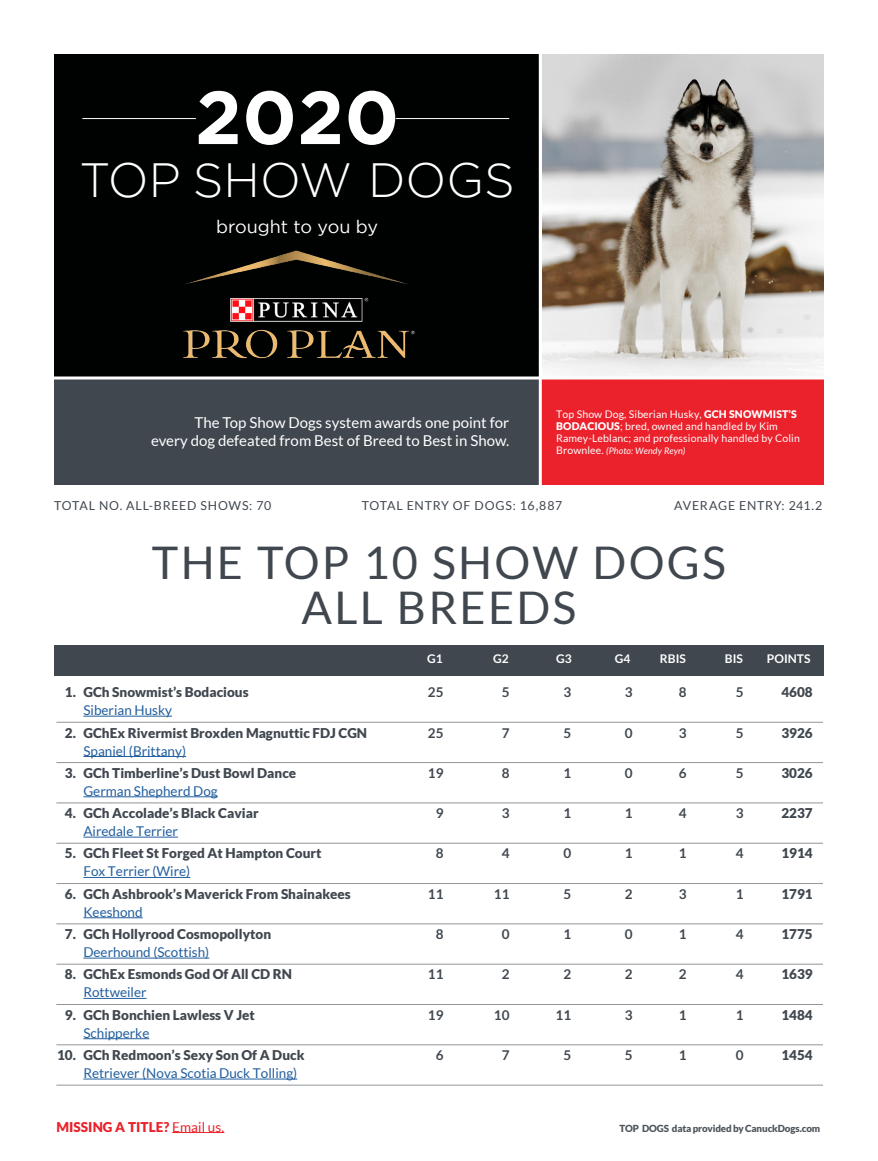
<style>
.page{position:relative;width:878px;height:1161px;background:#fff}
.page>*{position:absolute;margin:0;border:0;box-sizing:border-box;transform-origin:0 0}
.t1{font:700 75px "Gotham";color:#fff}
.t2{font:300 48px "Gotham";color:#fff}
.t3{font:45px/45px "Lato";letter-spacing:.05em;color:#40474f;text-align:center}
.t4{font:18px "Gotham";color:#fff}
.t5{font:15px/18px "Lato";color:#fff;text-align:right}
.t6{font:900 13.5px "Lato";color:#40474f}
.t7{font:13.5px "Lato";color:#215e9e}
.t8{font:700 13.5px "Lato";color:#40474f}
.t9{font:900 13.5px "Lato";color:#eb212b}
.t10{font:13.5px "Lato";letter-spacing:.005em;color:#eb212b}
.t11{font:12.3px "Lato";letter-spacing:.04em;color:#40474f}
.t12{font:700 12px "Lato";color:#fff}
.t13{font:10.5px/12px "Lato";letter-spacing:.01em;color:#fff}
.t14{font:900 9.75px "Lato";letter-spacing:-.015em;color:#4e555c}
.t15{font:italic 9px "Lato";letter-spacing:.01em;color:#fff}
.s1{font-weight:900}
.s2{font-style:normal;font-size:10.5px}
</style>
<div class="page">
<div style="left:54px;top:54px;width:486px;height:324px;background:#000101"></div>
<div style="left:54px;top:378px;width:486px;height:106px;background:#40474f"></div>
<div style="left:540px;top:378px;width:284px;height:106px;background:#eb212b"></div>
<div style="left:54px;top:645px;width:770px;height:31px;background:#40474f"></div>
<hr style="left:82px;top:118px;width:114px;height:1px;background:#fff">
<hr style="left:396px;top:118px;width:113px;height:1px;background:#fff">
<hr style="left:56px;top:722px;width:767px;height:1px;background:#939598">
<hr style="left:83px;top:716px;width:89px;height:1px;background:#215e9e">
<hr style="left:56px;top:762px;width:767px;height:1px;background:#939598">
<hr style="left:83px;top:756px;width:103px;height:1px;background:#215e9e">
<hr style="left:56px;top:803px;width:767px;height:1px;background:#939598">
<hr style="left:83px;top:796px;width:135px;height:1px;background:#215e9e">
<hr style="left:56px;top:843px;width:767px;height:1px;background:#939598">
<hr style="left:83px;top:837px;width:95px;height:1px;background:#215e9e">
<hr style="left:56px;top:883px;width:767px;height:1px;background:#939598">
<hr style="left:83px;top:877px;width:107px;height:1px;background:#215e9e">
<hr style="left:56px;top:924px;width:767px;height:1px;background:#939598">
<hr style="left:83px;top:917px;width:60px;height:1px;background:#215e9e">
<hr style="left:56px;top:964px;width:767px;height:1px;background:#939598">
<hr style="left:83px;top:958px;width:126px;height:1px;background:#215e9e">
<hr style="left:56px;top:1004px;width:767px;height:1px;background:#939598">
<hr style="left:83px;top:998px;width:63px;height:1px;background:#215e9e">
<hr style="left:56px;top:1045px;width:767px;height:1px;background:#939598">
<hr style="left:83px;top:1038px;width:66px;height:1px;background:#215e9e">
<hr style="left:56px;top:1085px;width:767px;height:1px;background:#939598">
<hr style="left:83px;top:1079px;width:214px;height:1px;background:#215e9e">
<img style="left:183px;top:250px;width:232px;height:109px">
<hr style="left:172px;top:1132px;width:52px;height:1px;background:#eb212b">
<img style="left:542px;top:54px;width:281px;height:322px">
<svg style="left:538px;top:54px;width:4px;height:431px;fill:#fff"></svg>
<svg style="left:54px;top:376px;width:770px;height:4px;fill:#fff"></svg>
<h1 class="t1" style="left:195px;top:74px;width:206px">2020</h1>
<h2 class="t2" style="left:79px;top:153px;width:431px">TOP SHOW DOGS</h2>
<h3 class="t4" style="left:216px;top:217px;width:163px">brought to you by</h3>
<p class="t5" style="left:151px;top:414px;width:359px">The Top Show Dogs system awards one point for<br>every dog defeated from Best of Breed to Best in Show.</p>
<p class="t13" style="left:556px;top:408px;width:245px">Top Show Dog, Siberian Husky, <span class="s1">GCh SNOWMIST’S<br>BODACIOUS</span>; bred, owned and handled by Kim<br>Ramey-Leblanc; and professionally handled by Colin</p>
<p class="t15" style="left:556px;top:446px;width:131px"><span class="s2">Brownlee.</span> (Photo: Wendy Reyn)</p>
<p class="t11" style="left:54px;top:498px;width:17px">Total</p>
<p class="t11" style="left:99px;top:498px;width:65px">no. All-breed</p>
<p class="t11" style="left:200px;top:498px;width:11px">shows</p>
<p class="t11" style="left:249px;top:498px;width:24px">: 70</p>
<p class="t11" style="left:361px;top:498px;width:17px">Total</p>
<p class="t11" style="left:406px;top:498px;width:10px">entr</p>
<p class="t11" style="left:441px;top:498px;width:44px">y of dogs</p>
<p class="t11" style="left:512px;top:498px;width:51px">: 16,887</p>
<p class="t11" style="left:674px;top:498px;width:28px">Average</p>
<p class="t11" style="left:739px;top:498px;width:18px">Entr</p>
<p class="t11" style="left:773px;top:498px;width:50px">y: 241.2</p>
<h3 class="t3" style="left:152px;top:540px;width:575px">THE TOP 10 SHOW DOGS<br>ALL BREEDS</h3>
<p class="t12" style="left:427px;top:652px;width:17px">G1</p>
<p class="t12" style="left:493px;top:652px;width:17px">G2</p>
<p class="t12" style="left:556px;top:652px;width:17px">G3</p>
<p class="t12" style="left:614px;top:652px;width:17px">G4</p>
<p class="t12" style="left:660px;top:652px;width:27px">RBIS</p>
<p class="t12" style="left:724px;top:652px;width:20px">BIS</p>
<p class="t12" style="left:766px;top:652px;width:45px">POINTS</p>
<p class="t6" style="left:65px;top:684px;width:185px">1. GCh Snowmist’s Bodacious</p>
<p class="t8" style="left:428px;top:685px;width:17px">25</p>
<p class="t8" style="left:502px;top:685px;width:9px">5</p>
<p class="t8" style="left:563px;top:685px;width:9px">3</p>
<p class="t8" style="left:625px;top:685px;width:9px">3</p>
<p class="t8" style="left:679px;top:685px;width:9px">8</p>
<p class="t8" style="left:736px;top:685px;width:9px">5</p>
<p class="t6" style="left:781px;top:684px;width:33px">4608</p>
<p class="t7" style="left:83px;top:703px;width:90px">Siberian Husky</p>
<p class="t6" style="left:65px;top:725px;width:304px">2. GChEx Rivermist Broxden Magnuttic FDJ CGN</p>
<p class="t8" style="left:428px;top:725px;width:17px">25</p>
<p class="t8" style="left:502px;top:725px;width:9px">7</p>
<p class="t8" style="left:563px;top:725px;width:9px">5</p>
<p class="t8" style="left:625px;top:725px;width:9px">0</p>
<p class="t8" style="left:679px;top:725px;width:9px">3</p>
<p class="t8" style="left:736px;top:725px;width:9px">5</p>
<p class="t6" style="left:781px;top:725px;width:33px">3926</p>
<p class="t7" style="left:83px;top:743px;width:104px">Spaniel (Brittany)</p>
<p class="t6" style="left:65px;top:765px;width:233px">3. GCh Timberline’s Dust Bowl Dance</p>
<p class="t8" style="left:428px;top:765px;width:17px">19</p>
<p class="t8" style="left:502px;top:765px;width:9px">8</p>
<p class="t8" style="left:563px;top:765px;width:9px">1</p>
<p class="t8" style="left:625px;top:765px;width:9px">0</p>
<p class="t8" style="left:679px;top:765px;width:9px">6</p>
<p class="t8" style="left:736px;top:765px;width:9px">5</p>
<p class="t6" style="left:781px;top:765px;width:33px">3026</p>
<p class="t7" style="left:83px;top:783px;width:136px">German Shepherd Dog</p>
<p class="t6" style="left:65px;top:805px;width:195px">4. GCh Accolade’s Black Caviar</p>
<p class="t8" style="left:436px;top:806px;width:9px">9</p>
<p class="t8" style="left:502px;top:806px;width:9px">3</p>
<p class="t8" style="left:563px;top:806px;width:9px">1</p>
<p class="t8" style="left:625px;top:806px;width:9px">1</p>
<p class="t8" style="left:679px;top:806px;width:9px">4</p>
<p class="t8" style="left:736px;top:806px;width:9px">3</p>
<p class="t6" style="left:781px;top:805px;width:33px">2237</p>
<p class="t7" style="left:83px;top:824px;width:96px">Airedale Terrier</p>
<p class="t6" style="left:65px;top:846px;width:258px">5. GCh Fleet St Forged At Hampton Court</p>
<p class="t8" style="left:436px;top:846px;width:9px">8</p>
<p class="t8" style="left:502px;top:846px;width:9px">4</p>
<p class="t8" style="left:563px;top:846px;width:9px">0</p>
<p class="t8" style="left:625px;top:846px;width:9px">1</p>
<p class="t8" style="left:679px;top:846px;width:9px">1</p>
<p class="t8" style="left:736px;top:846px;width:9px">4</p>
<p class="t6" style="left:781px;top:846px;width:33px">1914</p>
<p class="t7" style="left:83px;top:864px;width:108px">Fox Terrier (Wire)</p>
<p class="t6" style="left:65px;top:886px;width:287px">6. GCh Ashbrook’s Maverick From Shainakees</p>
<p class="t8" style="left:428px;top:886px;width:17px">11</p>
<p class="t8" style="left:494px;top:886px;width:17px">11</p>
<p class="t8" style="left:563px;top:886px;width:9px">5</p>
<p class="t8" style="left:625px;top:886px;width:9px">2</p>
<p class="t8" style="left:679px;top:886px;width:9px">3</p>
<p class="t8" style="left:736px;top:886px;width:9px">1</p>
<p class="t6" style="left:781px;top:886px;width:33px">1791</p>
<p class="t7" style="left:83px;top:904px;width:61px">Keeshond</p>
<p class="t6" style="left:65px;top:926px;width:208px">7. GCh Hollyrood Cosmopollyton</p>
<p class="t8" style="left:436px;top:926px;width:9px">8</p>
<p class="t8" style="left:502px;top:926px;width:9px">0</p>
<p class="t8" style="left:563px;top:926px;width:9px">1</p>
<p class="t8" style="left:625px;top:926px;width:9px">0</p>
<p class="t8" style="left:679px;top:926px;width:9px">1</p>
<p class="t8" style="left:736px;top:926px;width:9px">4</p>
<p class="t6" style="left:781px;top:926px;width:33px">1775</p>
<p class="t7" style="left:83px;top:945px;width:127px">Deerhound (Scottish)</p>
<p class="t6" style="left:65px;top:967px;width:229px">8. GChEx Esmonds God Of All CD RN</p>
<p class="t8" style="left:428px;top:967px;width:17px">11</p>
<p class="t8" style="left:502px;top:967px;width:9px">2</p>
<p class="t8" style="left:563px;top:967px;width:9px">2</p>
<p class="t8" style="left:625px;top:967px;width:9px">2</p>
<p class="t8" style="left:679px;top:967px;width:9px">2</p>
<p class="t8" style="left:736px;top:967px;width:9px">4</p>
<p class="t6" style="left:781px;top:967px;width:33px">1639</p>
<p class="t7" style="left:83px;top:985px;width:65px">Rottweiler</p>
<p class="t6" style="left:65px;top:1007px;width:192px">9. GCh Bonchien Lawless V Jet</p>
<p class="t8" style="left:428px;top:1007px;width:17px">19</p>
<p class="t8" style="left:494px;top:1007px;width:17px">10</p>
<p class="t8" style="left:555px;top:1007px;width:17px">11</p>
<p class="t8" style="left:625px;top:1007px;width:9px">3</p>
<p class="t8" style="left:679px;top:1007px;width:9px">1</p>
<p class="t8" style="left:736px;top:1007px;width:9px">1</p>
<p class="t6" style="left:781px;top:1007px;width:33px">1484</p>
<p class="t7" style="left:83px;top:1025px;width:67px">Schipperke</p>
<p class="t6" style="left:57px;top:1047px;width:249px">10. GCh Redmoon’s Sexy Son Of A Duck</p>
<p class="t8" style="left:436px;top:1047px;width:9px">6</p>
<p class="t8" style="left:502px;top:1047px;width:9px">7</p>
<p class="t8" style="left:563px;top:1047px;width:9px">5</p>
<p class="t8" style="left:625px;top:1047px;width:9px">5</p>
<p class="t8" style="left:679px;top:1047px;width:9px">1</p>
<p class="t8" style="left:736px;top:1047px;width:9px">0</p>
<p class="t6" style="left:781px;top:1047px;width:33px">1454</p>
<p class="t7" style="left:83px;top:1066px;width:215px">Retriever (Nova Scotia Duck Tolling)</p>
<p class="t9" style="left:56px;top:1119px;width:21px">Missing</p>
<p class="t9" style="left:115px;top:1119px;width:21px">a title</p>
<p class="t10" style="left:163px;top:1119px;width:62px"><span class="s1">?</span> Email us.</p>
<p class="t14" style="left:619px;top:1122px;width:37px">To p Dogs</p>
<p class="t14" style="left:672px;top:1122px;width:150px">data provided by CanuckDogs.com</p>
</div>
